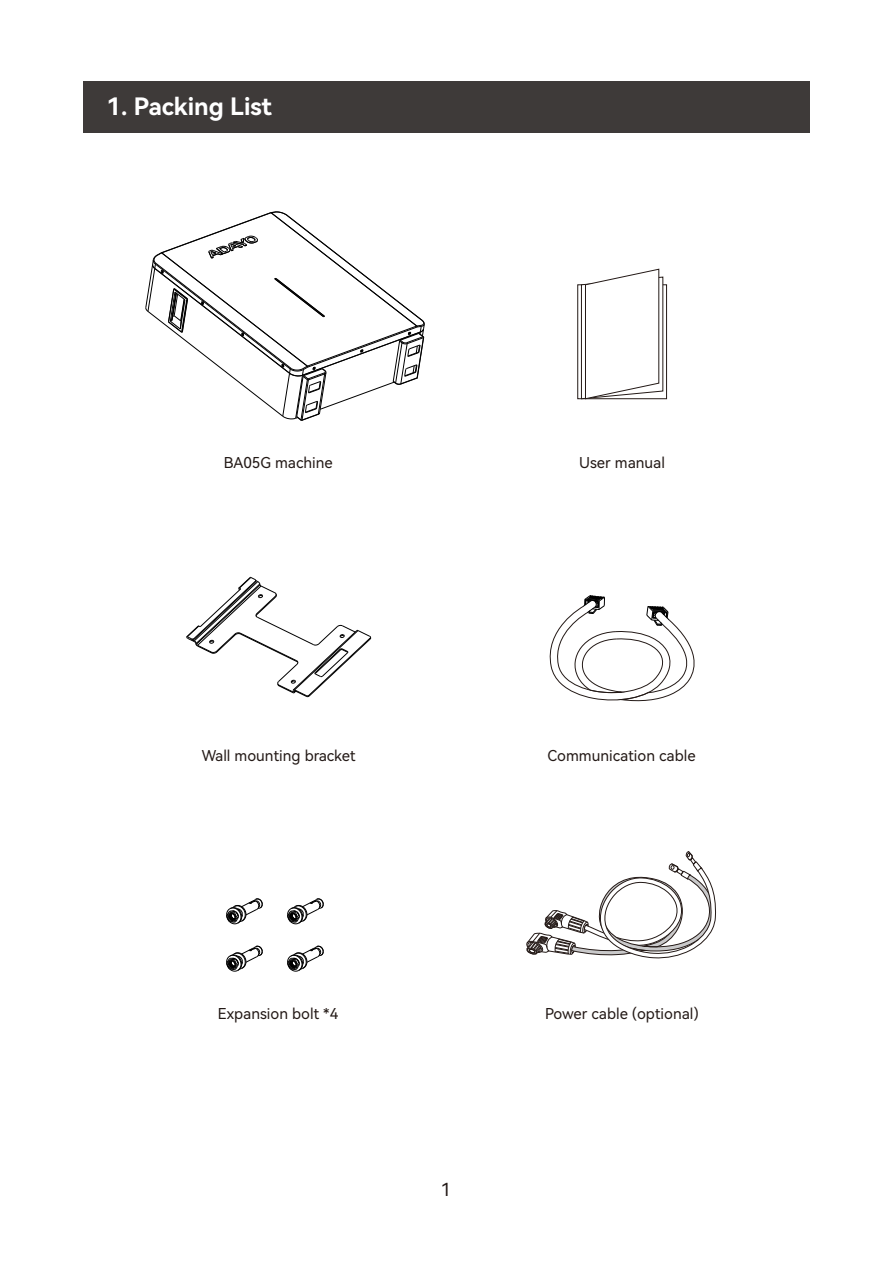
<style>
.page{position:relative;width:893px;height:1263px;background:#fff}
.page>*{position:absolute;margin:0;border:0;box-sizing:border-box;transform-origin:0 0}
.t1{font:24px "Harmony OS Sans SC Bold";color:#fff}
.t2{font:18px "Harmony OS Sans SC";color:#231916}
.t3{font:15px "Harmony OS Sans SC";color:#231916}
</style>
<div class="page">
<svg style="left:577px;top:269px;width:90px;height:130px"></svg>
<div style="left:83px;top:81px;width:726px;height:51px;background:#3e3a39"></div>
<svg style="left:145px;top:212px;width:280px;height:209px"></svg>
<svg style="left:186px;top:577px;width:185px;height:120px"></svg>
<svg style="left:549px;top:595px;width:146px;height:107px"></svg>
<svg style="left:226px;top:946px;width:37px;height:25px"></svg>
<svg style="left:287px;top:946px;width:37px;height:25px"></svg>
<svg style="left:226px;top:898px;width:37px;height:26px"></svg>
<svg style="left:287px;top:898px;width:37px;height:26px"></svg>
<svg style="left:526px;top:851px;width:190px;height:107px"></svg>
<h1 class="t1" style="left:107px;top:94px;width:167px">1. Packing List</h1>
<p class="t3" style="left:224px;top:455px;width:110px">BA05G machine</p>
<p class="t3" style="left:579px;top:455px;width:87px">User manual</p>
<p class="t3" style="left:202px;top:748px;width:155px">Wall mounting bracket</p>
<p class="t3" style="left:547px;top:748px;width:150px">Communication cable</p>
<p class="t3" style="left:218px;top:1006px;width:122px">Expansion bolt *4</p>
<p class="t2" style="left:441px;top:1181px;width:12px">1</p>
<p class="t3" style="left:545px;top:1006px;width:155px">Power cable (optional)</p>
</div>
